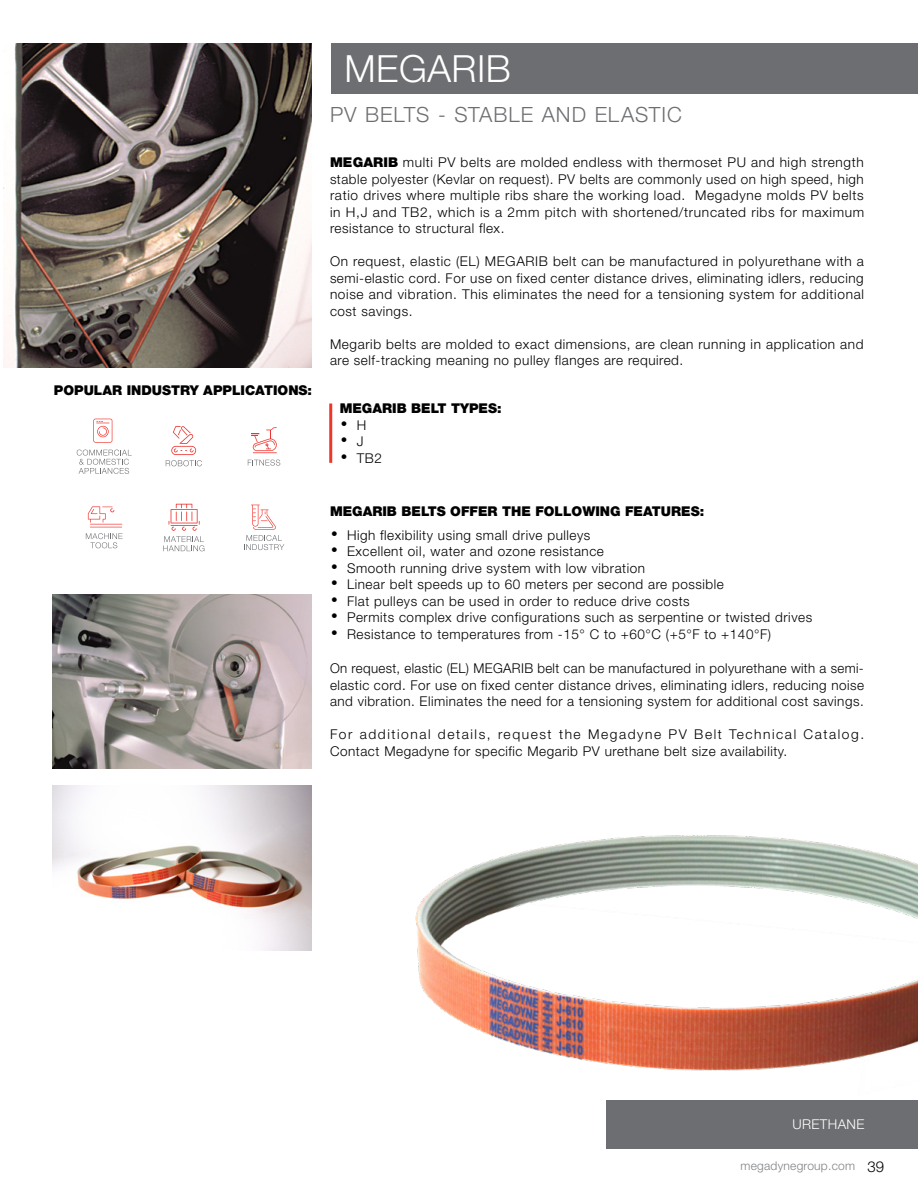
<style>
.page{position:relative;width:918px;height:1188px;background:#fff}
.page>*{position:absolute;margin:0;border:0;box-sizing:border-box;transform-origin:0 0}
.t1{font:300 37.5px "Helvetica Neue LT Std";letter-spacing:.015em;color:#fff}
.t2{font:300 21px "Helvetica Neue LT Std";letter-spacing:.045em;color:#6d6e71}
.t3{font:18px "Gotham";color:#000}
.t4{font:300 13.5px/16.5px "Helvetica Neue LT Std";letter-spacing:.04em;color:#000;text-align:justify}
.t5{font:900 13.5px "Helvetica Neue LT Std";color:#000}
.t6{font:300 13.5px "Helvetica Neue LT Std";letter-spacing:.03em;color:#fff}
.t7{font:300 12px "Helvetica Neue LT Std";letter-spacing:.02em;color:#808285}
.s1{font-weight:900}
.s2{font-family:"Helvetica Neue LT Std";font-weight:300;font-size:13.5px}
.s3{font-family:"Gotham";font-weight:400;font-size:18px}
.s4{font-size:15px;color:#000}
</style>
<div class="page">
<div style="left:331px;top:44px;width:587px;height:50px;background:#6d6e71"></div>
<img style="left:53px;top:594px;width:258px;height:175px">
<img style="left:53px;top:785px;width:258px;height:165px">
<img style="left:4px;top:44px;width:307px;height:324px">
<svg style="left:163px;top:504px;width:41px;height:47px"></svg>
<svg style="left:77px;top:450px;width:55px;height:24px"></svg>
<svg style="left:93px;top:419px;width:19px;height:24px"></svg>
<svg style="left:86px;top:506px;width:37px;height:42px"></svg>
<svg style="left:166px;top:426px;width:36px;height:40px"></svg>
<svg style="left:244px;top:505px;width:40px;height:45px"></svg>
<hr style="left:329px;top:404px;width:3px;height:59px;background:#ee3124">
<img style="left:415px;top:835px;width:503px;height:236px">
<svg style="left:251px;top:427px;width:26px;height:27px"></svg>
<svg style="left:248px;top:460px;width:32px;height:6px"></svg>
<div style="left:606px;top:1100px;width:312px;height:48px;background:#6d6e71"></div>
<p class="t5" style="left:54px;top:383px;width:260px">POPULAR INDUSTRY APPLICATIONS:</p>
<h1 class="t1" style="left:345px;top:46px;width:168px">MEGARIB</h1>
<h2 class="t2" style="left:330px;top:102px;width:353px">PV BELTS - STABLE AND ELASTIC</h2>
<p class="t4" style="left:330px;top:154px;width:536px"><span class="s1">MEGARIB</span> multi PV belts are molded endless with thermoset PU and high strength stable polyester (Kevlar on request). PV belts are commonly used on high speed, high ratio drives where multiple ribs share the working load. Megadyne molds PV belts in H,J and TB2, which is a 2mm pitch with shortened/truncated ribs for maximum resistance to structural flex.</p>
<p class="t4" style="left:330px;top:253px;width:536px">On request, elastic (EL) MEGARIB belt can be manufactured in polyurethane with a semi-elastic cord. For use on fixed center distance drives, eliminating idlers, reducing noise and vibration. This eliminates the need for a tensioning system for additional cost savings.</p>
<p class="t4" style="left:330px;top:335px;width:535px">Megarib belts are molded to exact dimensions, are clean running in application and are self-tracking meaning no pulley flanges are required.</p>
<p class="t5" style="left:340px;top:400px;width:163px">MEGARIB BELT TYPES:</p>
<h3 class="t3" style="left:340px;top:412px;width:28px">• <span class="s2">H</span></h3>
<h3 class="t3" style="left:340px;top:428px;width:25px">• <span class="s2">J</span></h3>
<p class="t4" style="left:340px;top:450px;width:44px"><span class="s3">•</span> TB2</p>
<p class="t5" style="left:330px;top:504px;width:376px">MEGARIB BELTS OFFER THE FOLLOWING FEATURES:</p>
<p class="t4" style="left:330px;top:526px;width:262px"><span class="s3">•</span> High flexibility using small drive pulleys</p>
<p class="t4" style="left:330px;top:543px;width:275px"><span class="s3">•</span> Excellent oil, water and ozone resistance</p>
<p class="t4" style="left:330px;top:559px;width:317px"><span class="s3">•</span> Smooth running drive system with low vibration</p>
<p class="t4" style="left:330px;top:576px;width:395px"><span class="s3">•</span> Linear belt speeds up to 60 meters per second are possible</p>
<p class="t4" style="left:330px;top:592px;width:361px"><span class="s3">•</span> Flat pulleys can be used in order to reduce drive costs</p>
<p class="t4" style="left:330px;top:609px;width:484px"><span class="s3">•</span> Permits complex drive configurations such as serpentine or twisted drives</p>
<p class="t4" style="left:330px;top:625px;width:443px"><span class="s3">•</span> Resistance to temperatures from -15° C to +60°C (+5°F to +140°F)</p>
<p class="t4" style="left:330px;top:660px;width:536px">On request, elastic (EL) MEGARIB belt can be manufactured in polyurethane with a semi&shy;elastic cord. For use on fixed center distance drives, eliminating idlers, reducing noise and vibration. Eliminates the need for a tensioning system for additional cost savings.</p>
<p class="t4" style="left:330px;top:726px;width:536px">For additional details, request the Megadyne PV Belt Technical Catalog.<br>Contact Megadyne for specific Megarib PV urethane belt size availability.</p>
<p class="t6" style="left:792px;top:1116px;width:74px">URETHANE</p>
<p class="t7" style="left:741px;top:1159px;width:145px">megadynegroup.com <span class="s4">39</span></p>
</div>
